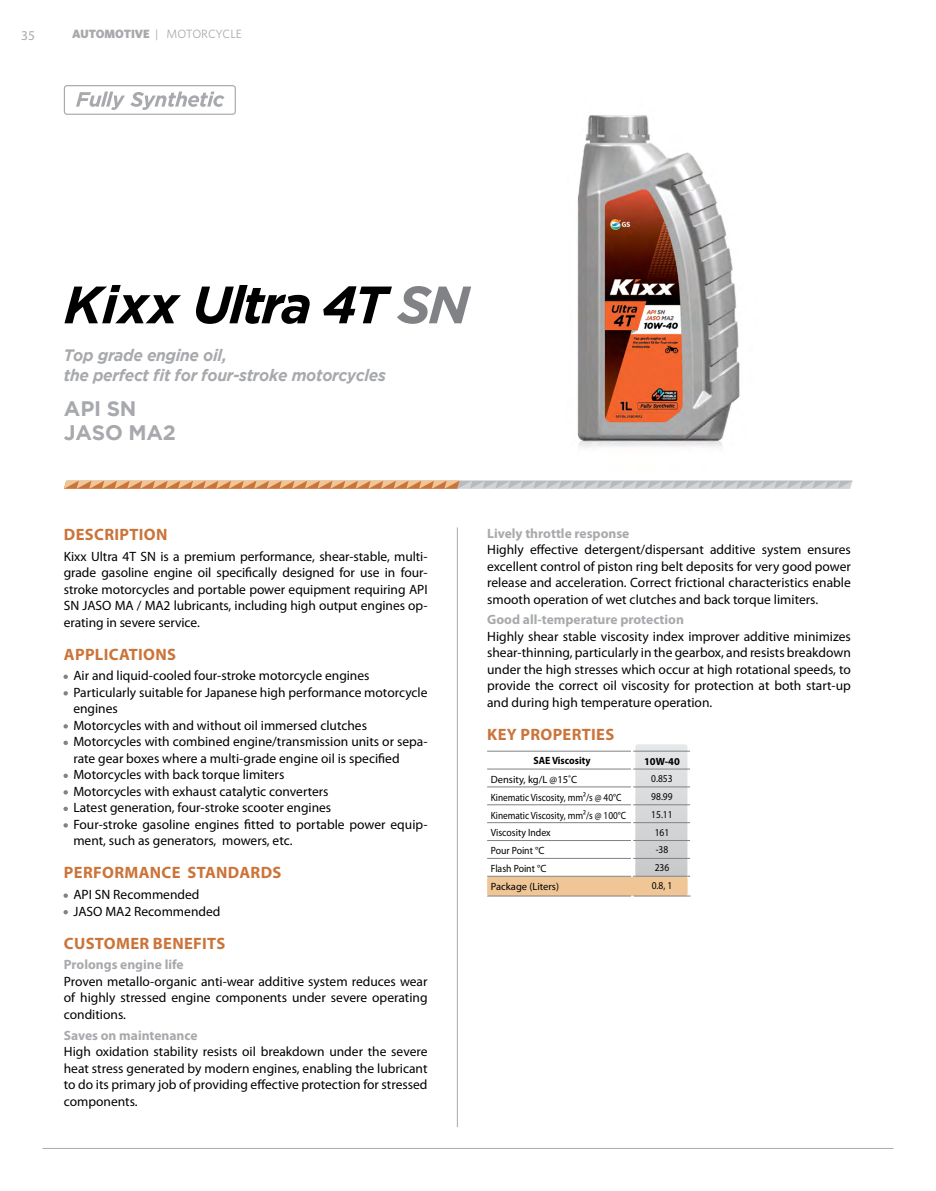
<style>
.page{position:relative;width:936px;height:1191px;background:#fff}
.page>*{position:absolute;margin:0;border:0;box-sizing:border-box;transform-origin:0 0}
.t1{font:italic 700 52.5px "Gotham";letter-spacing:-.05em;color:#000}
.t2{font:700 21px/24px "Gotham";letter-spacing:-.01em;color:#a7a9ac}
.t3{font:700 16.5px "Myriad Pro";letter-spacing:.02em;color:#cb743a}
.t4{font:italic 700 16.5px/19.8px "Gotham";letter-spacing:-.02em;color:#a7a9ac;scale:.95 1}
.t5{font:13.5px/16.5px "Myriad Pro";color:#000;text-align:justify}
.t6{font:700 13.5px "Myriad Pro";color:#a7a9ac}
.t7{font:13.5px "Myriad Pro";color:#a7a9ac}
.t8{font:12px "Whitney";letter-spacing:-.01em;color:#a7a9ac}
.t9{font:10.5px/17.7px "Myriad Pro";color:#000}
.t10{font:10.5px/17.7px "Myriad Pro";color:#000;text-align:center;scale:.9 1}
.t11{font:700 10.5px "Myriad Pro";color:#000;scale:.93 1}
.t12{font:700 10.5px "Myriad Pro";color:#000}
.s1{font-weight:900}
.s2{color:#808285}
</style>
<div class="page">
<hr style="left:457px;top:527px;width:1px;height:600px;background:#a7a9ac">
<hr style="left:43px;top:1148px;width:850px;height:1px;background:#a7a9ac">
<svg style="left:64px;top:480px;width:788px;height:9px;background:#d3b59d"></svg>
<img style="left:577px;top:115px;width:163px;height:333px">
<svg style="left:76px;top:92px;width:148px;height:18px"></svg>
<div style="left:64px;top:85px;width:172px;height:30px;border:1px solid #a7a9ac;border-radius:3px"></div>
<svg style="left:635px;top:744px;width:52px;height:132px;background:#d5d6d8"></svg>
<div style="left:487px;top:876px;width:200px;height:20px;background:#f0c697;border-radius:2px"></div>
<hr style="left:487px;top:768px;width:144px;height:1px;background:#808285">
<hr style="left:487px;top:751px;width:144px;height:1px;background:#808285">
<hr style="left:487px;top:876px;width:144px;height:1px;background:#808285">
<hr style="left:487px;top:895px;width:144px;height:1px;background:#808285">
<hr style="left:487px;top:786px;width:144px;height:1px;background:#808285">
<hr style="left:487px;top:804px;width:144px;height:1px;background:#808285">
<hr style="left:487px;top:822px;width:144px;height:1px;background:#808285">
<hr style="left:487px;top:840px;width:144px;height:1px;background:#808285">
<hr style="left:487px;top:858px;width:144px;height:1px;background:#808285">
<hr style="left:633px;top:768px;width:57px;height:1px;background:#808285">
<hr style="left:633px;top:751px;width:57px;height:1px;background:#808285">
<hr style="left:633px;top:895px;width:57px;height:1px;background:#808285">
<hr style="left:633px;top:786px;width:57px;height:1px;background:#808285">
<hr style="left:633px;top:804px;width:57px;height:1px;background:#808285">
<hr style="left:633px;top:822px;width:57px;height:1px;background:#808285">
<hr style="left:633px;top:840px;width:57px;height:1px;background:#808285">
<hr style="left:633px;top:858px;width:57px;height:1px;background:#808285">
<hr style="left:633px;top:876px;width:57px;height:1px;background:#808285">
<p class="t7" style="left:21px;top:27px;width:15px">35</p>
<p class="t8" style="left:72px;top:27px;width:171px"><span class="s1">AUTOMOTIVE</span> | MOTORCYCLE</p>
<h1 class="t1" style="left:64px;top:274px;width:407px">Kixx Ultra 4T <span class="s2">SN</span></h1>
<p class="t4" style="left:64px;top:345px;width:340px">Top grade engine oil,<br>the perfect fit for four-stroke motorcycles</p>
<h2 class="t2" style="left:64px;top:396px;width:113px">API SN<br>JASO MA2</h2>
<p class="t3" style="left:64px;top:523px;width:105px">DESCRIPTION</p>
<p class="t5" style="left:64px;top:547px;width:365px">Kixx Ultra 4T SN is a premium performance, shear-stable, multi&shy;grade gasoline engine oil specifically designed for use in four&shy;stroke motorcycles and portable power equipment requiring API SN JASO MA / MA2 lubricants, including high output engines op&shy;erating in severe service.</p>
<p class="t3" style="left:64px;top:643px;width:114px">APPLICATIONS</p>
<p class="t5" style="left:64px;top:667px;width:307px"><span class="s2">•</span> Air and liquid-cooled four-stroke motorcycle engines</p>
<p class="t5" style="left:73px;top:684px;width:356px;text-indent:-10px"><span class="s2">•</span> Particularly suitable for Japanese high performance motorcycle engines</p>
<p class="t5" style="left:64px;top:717px;width:305px"><span class="s2">•</span> Motorcycles with and without oil immersed clutches</p>
<p class="t5" style="left:73px;top:733px;width:356px;text-indent:-10px"><span class="s2">•</span> Motorcycles with combined engine/transmission units or sepa&shy;rate gear boxes where a multi-grade engine oil is specified</p>
<p class="t5" style="left:64px;top:766px;width:222px"><span class="s2">•</span> Motorcycles with back torque limiters</p>
<p class="t5" style="left:64px;top:783px;width:266px"><span class="s2">•</span> Motorcycles with exhaust catalytic converters</p>
<p class="t5" style="left:64px;top:799px;width:269px"><span class="s2">•</span> Latest generation, four-stroke scooter engines</p>
<p class="t5" style="left:73px;top:816px;width:356px;text-indent:-10px"><span class="s2">•</span> Four-stroke gasoline engines fitted to portable power equip&shy;ment, such as generators, mowers, etc.</p>
<p class="t3" style="left:64px;top:862px;width:219px">PERFORMANCE STANDARDS</p>
<p class="t5" style="left:64px;top:886px;width:137px"><span class="s2">•</span> API SN Recommended</p>
<p class="t5" style="left:64px;top:902px;width:158px"><span class="s2">•</span> JASO MA2 Recommended</p>
<p class="t3" style="left:64px;top:932px;width:163px">CUSTOMER BENEFITS</p>
<p class="t6" style="left:64px;top:956px;width:121px">Prolongs engine life</p>
<p class="t5" style="left:64px;top:973px;width:365px">Proven metallo-organic anti-wear additive system reduces wear of highly stressed engine components under severe operating conditions.</p>
<p class="t6" style="left:64px;top:1026px;width:135px">Saves on maintenance</p>
<p class="t5" style="left:64px;top:1043px;width:365px">High oxidation stability resists oil breakdown under the severe heat stress generated by modern engines, enabling the lubricant to do its primary job of providing effective protection for stressed components.</p>
<p class="t6" style="left:487px;top:524px;width:144px">Lively throttle response</p>
<p class="t5" style="left:487px;top:541px;width:365px">Highly effective detergent/dispersant additive system ensures excellent control of piston ring belt deposits for very good power release and acceleration. Correct frictional characteristics enable smooth operation of wet clutches and back torque limiters.</p>
<p class="t6" style="left:487px;top:611px;width:198px">Good all-temperature protection</p>
<p class="t5" style="left:487px;top:628px;width:365px">Highly shear stable viscosity index improver additive minimizes shear-thinning, particularly in the gearbox, and resists breakdown under the high stresses which occur at high rotational speeds, to provide the correct oil viscosity for protection at both start-up and during high temperature operation.</p>
<p class="t3" style="left:487px;top:723px;width:128px">KEY PROPERTIES</p>
<p class="t11" style="left:533px;top:753px;width:63px">SAE Viscosity</p>
<p class="t9" style="left:490px;top:770px;width:137px">Density, kg/L @15˚C<br>Kinematic Viscosity, mm²/s @ 40°C<br>Kinematic Viscosity, mm²/s @ 100°C<br>Viscosity Index<br>Pour Point °C<br>Flash Point °C<br>Package (Liters)</p>
<p class="t12" style="left:644px;top:754px;width:37px">10W-40</p>
<p class="t10" style="left:651px;top:770px;width:25px">0.853<br>98.99<br>15.11<br>161 -38<br>236<br>0.8, 1</p>
</div>
